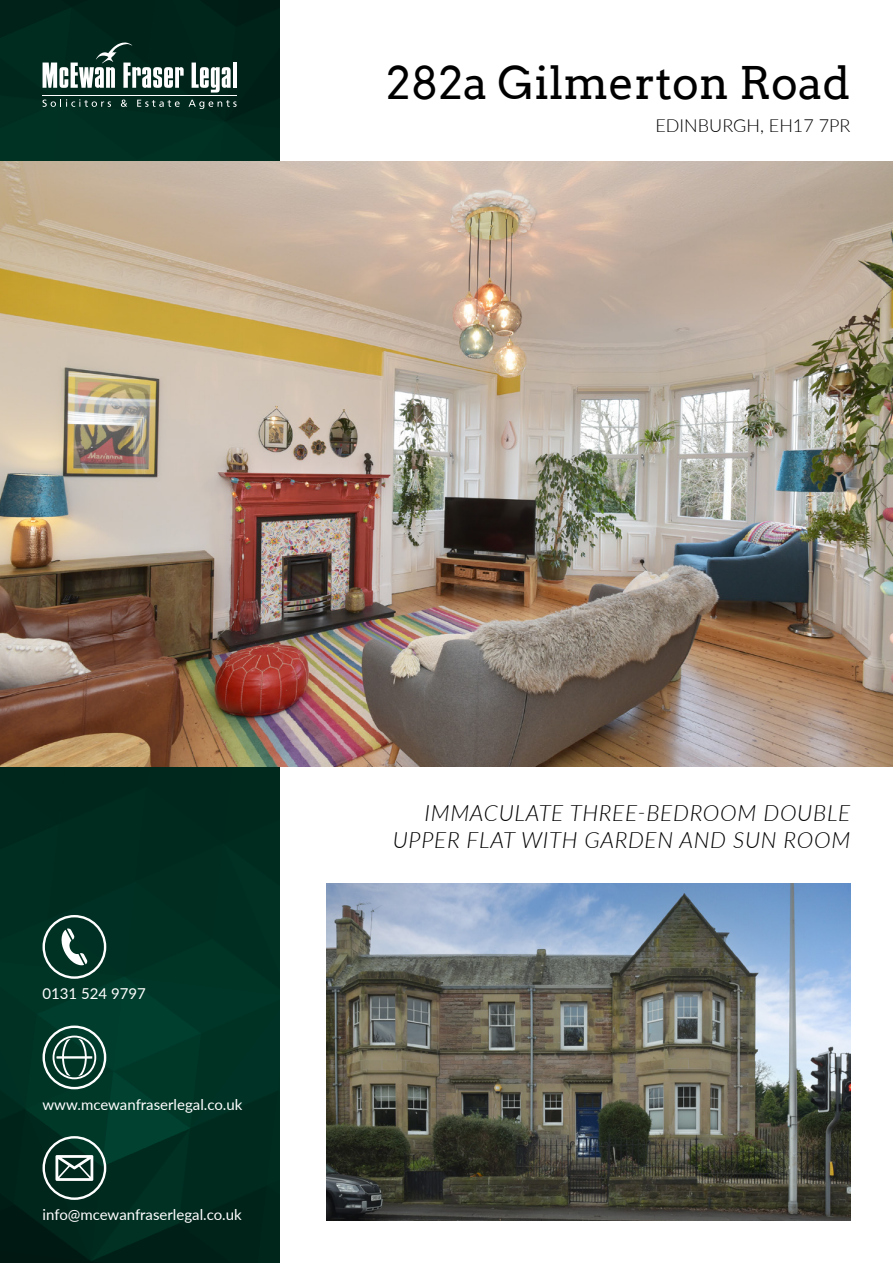
<style>
.page{position:relative;width:893px;height:1263px;background:#fff}
.page>*{position:absolute;margin:0;border:0;box-sizing:border-box;transform-origin:0 0}
.t1{font:45px "Arvo";color:#000}
.t2{font:italic 300 22.5px/27px "Lato";letter-spacing:.03em;color:#000;text-align:right}
.t3{font:300 18px "Lato";color:#000}
.t4{font:15px "Lato";color:#fff}
</style>
<div class="page">
<img style="left:0;top:0;width:279px;height:1263px">
<img style="left:0;top:162px;width:893px;height:605px">
<svg style="left:43px;top:43px;width:141px;height:45px"></svg>
<svg style="left:192px;top:63px;width:39px;height:30px"></svg>
<hr style="left:233px;top:63px;width:4px;height:25px;background:#fff">
<hr style="left:43px;top:95px;width:194px;height:1px;background:#fff">
<svg style="left:43px;top:99px;width:68px;height:8px"></svg>
<svg style="left:121px;top:100px;width:6px;height:7px"></svg>
<svg style="left:137px;top:100px;width:43px;height:7px"></svg>
<svg style="left:189px;top:100px;width:48px;height:9px"></svg>
<img style="left:326px;top:883px;width:524px;height:337px">
<svg style="left:43px;top:915px;width:63px;height:64px;background:#335a4f"></svg>
<svg style="left:43px;top:1025px;width:63px;height:64px;background:#3a6559"></svg>
<svg style="left:43px;top:1136px;width:63px;height:64px;background:#3a5b52"></svg>
<h1 class="t1" style="left:387px;top:55px;width:465px">282a Gilmerton Road</h1>
<p class="t3" style="left:655px;top:113px;width:196px">EDINBURGH, EH17 7PR</p>
<p class="t4" style="left:43px;top:983px;width:105px">0131 524 9797</p>
<p class="t4" style="left:43px;top:1094px;width:201px">www.mcewanfraserlegal.co.uk</p>
<p class="t4" style="left:43px;top:1204px;width:201px">info@mcewanfraserlegal.co.uk</p>
<h2 class="t2" style="left:393px;top:798px;width:459px">IMMACULATE THREE-BEDROOM DOUBLE<br>UPPER FLAT WITH GARDEN AND SUN ROOM</h2>
</div>
